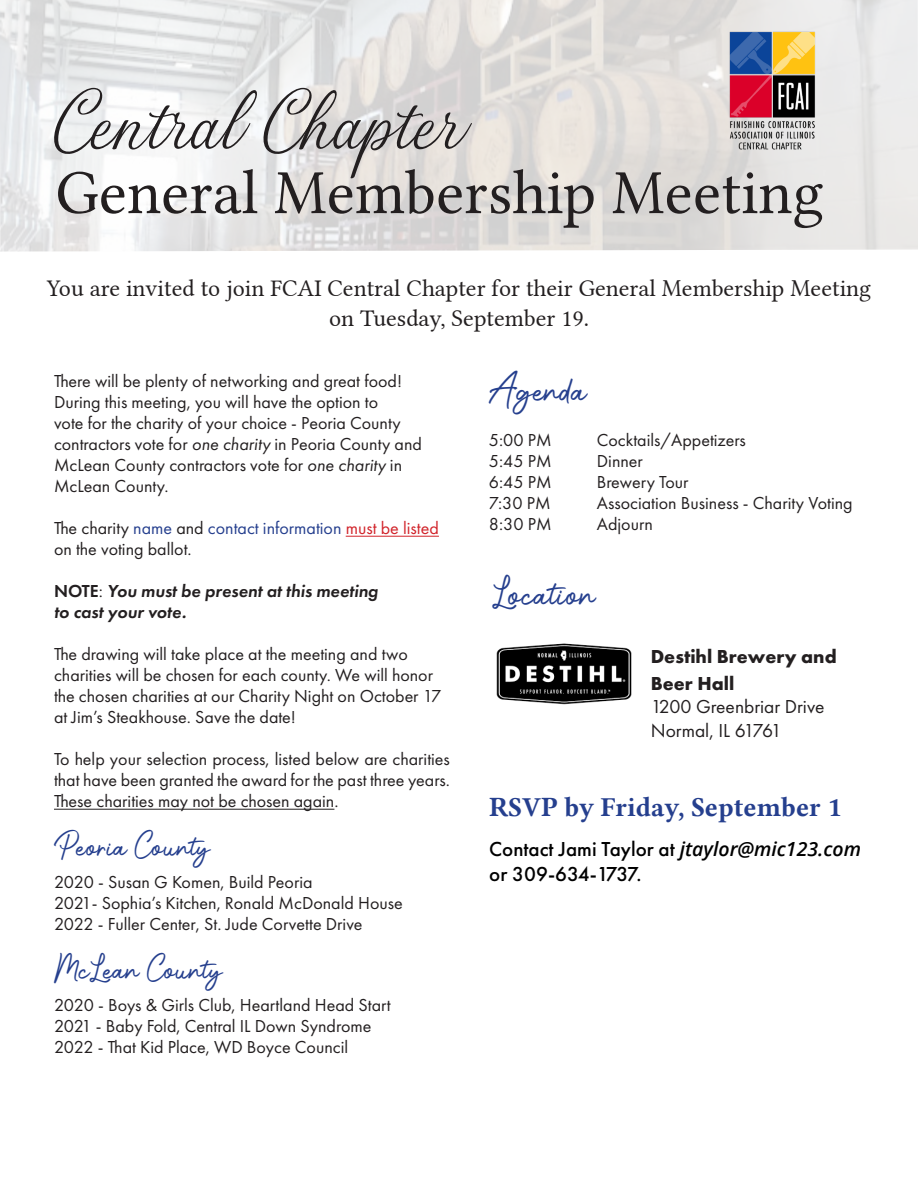
<style>
.page{position:relative;width:918px;height:1188px;background:#fff}
.page>*{position:absolute;margin:0;border:0;box-sizing:border-box;transform-origin:0 0}
.t1{font:96px "The Majority";color:#231f20}
.t2{font:63px "Lin Libertine";color:#231f20}
.t3{font:27px "Lin Libertine B";color:#253f8e}
.t4{font:24px/30px "Lin Libertine";color:#231f20;text-align:center}
.t5{font:500 21px/25.2px "Futura PT";color:#000}
.t6{font:21px "Signature";color:#253f8e}
.t7{font:19.5px "Futura PT";color:#231f20}
.t8{font:700 19.5px/27px "Futura PT";color:#231f20}
.t9{font:18px/21px "Futura PT";color:#231f20}
.t10{font:italic 600 18px/21px "Futura PT";color:#231f20}
.t11{font:18px "Signature";color:#253f8e}
.s1{font-style:italic}
.s2{color:#253f8e}
.s3{color:#d1232a}
.s4{font-style:normal}
.s5{font-weight:400;font-style:normal}
.s6{font-family:"Open Sans";font-weight:600;font-style:italic;font-size:19.5px}
</style>
<div class="page">
<hr style="left:346px;top:536px;width:93px;height:1px;background:#d1232a">
<hr style="left:54px;top:809px;width:280px;height:1px;background:#231f20">
<img style="left:496px;top:643px;width:136px;height:62px">
<svg style="left:0;top:0;width:918px;height:252px"></svg>
<img style="left:698px;top:22px;width:193px;height:149px">
<p class="t1" style="left:54px;top:57px;width:419px">Central Chapter</p>
<p class="t2" style="left:56px;top:142px;width:770px">General Membership Meeting</p>
<p class="t4" style="left:47px;top:270px;width:826px">You are invited to join FCAI Central Chapter for their General Membership Meeting on Tuesday, September 19.</p>
<p class="t9" style="left:54px;top:371px;width:370px">There will be plenty of networking and great food!<br>During this meeting, you will have the option to<br>vote for the charity of your choice - Peoria County contractors vote for <span class="s1">one charity</span> in Peoria County and McLean County contractors vote for <span class="s1">one charity</span> in McLean County.</p>
<p class="t9" style="left:54px;top:518px;width:386px">The charity <span class="s2">name</span> and <span class="s2">contact information</span> <span class="s3">must be listed </span>on the voting ballot.</p>
<p class="t10" style="left:54px;top:581px;width:326px"><span class="s4">NOTE</span><span class="s5">:</span> You must be present at this meeting to cast your vote.</p>
<p class="t9" style="left:54px;top:644px;width:389px">The drawing will take place at the meeting and two charities will be chosen for each county. We will honor the chosen charities at our Charity Night on October 17 at Jim’s Steakhouse. Save the date!</p>
<p class="t9" style="left:54px;top:749px;width:398px;text-align:justify">To help your selection process, listed below are charities that have been granted the award for the past three years.<br>These charities may not be chosen again.</p>
<p class="t11" style="left:54px;top:839px;width:158px">Peoria County</p>
<p class="t9" style="left:54px;top:872px;width:260px">2020 - Susan G Komen, Build Peoria</p>
<p class="t9" style="left:54px;top:893px;width:350px">2021- Sophia’s Kitchen, Ronald McDonald House</p>
<p class="t9" style="left:54px;top:914px;width:310px">2022 - Fuller Center, St. Jude Corvette Drive</p>
<p class="t11" style="left:54px;top:962px;width:170px">McLean County</p>
<p class="t9" style="left:54px;top:995px;width:338px">2020 - Boys &amp; Girls Club, Heartland Head Start</p>
<p class="t9" style="left:54px;top:1016px;width:319px">2021 - Baby Fold, Central IL Down Syndrome</p>
<p class="t9" style="left:54px;top:1037px;width:296px">2022 - That Kid Place, WD Boyce Council</p>
<p class="t6" style="left:489px;top:380px;width:100px">Agenda</p>
<p class="t9" style="left:489px;top:430px;width:64px">5:00 PM</p>
<p class="t9" style="left:597px;top:430px;width:150px">Cocktails/Appetizers</p>
<p class="t9" style="left:489px;top:451px;width:64px">5:45 PM</p>
<p class="t9" style="left:597px;top:451px;width:48px">Dinner</p>
<p class="t9" style="left:489px;top:472px;width:64px">6:45 PM</p>
<p class="t9" style="left:597px;top:472px;width:93px">Brewery Tour</p>
<p class="t9" style="left:489px;top:493px;width:63px">7:30 PM</p>
<p class="t9" style="left:597px;top:493px;width:257px">Association Business - Charity Voting</p>
<p class="t9" style="left:489px;top:514px;width:64px">8:30 PM</p>
<p class="t9" style="left:597px;top:514px;width:58px">Adjourn</p>
<p class="t6" style="left:492px;top:585px;width:105px">Location</p>
<p class="t8" style="left:651px;top:642px;width:187px">Destihl Brewery and<br>Beer Hall</p>
<p class="t7" style="left:651px;top:695px;width:175px">1200 Greenbriar Drive</p>
<p class="t7" style="left:651px;top:719px;width:133px">Normal, IL 61761</p>
<p class="t3" style="left:489px;top:788px;width:354px">RSVP by Friday, September 1</p>
<p class="t5" style="left:489px;top:836px;width:373px">Contact Jami Taylor at <span class="s6">jtaylor@mic123.com </span>or 309-634-1737.</p>
</div>
